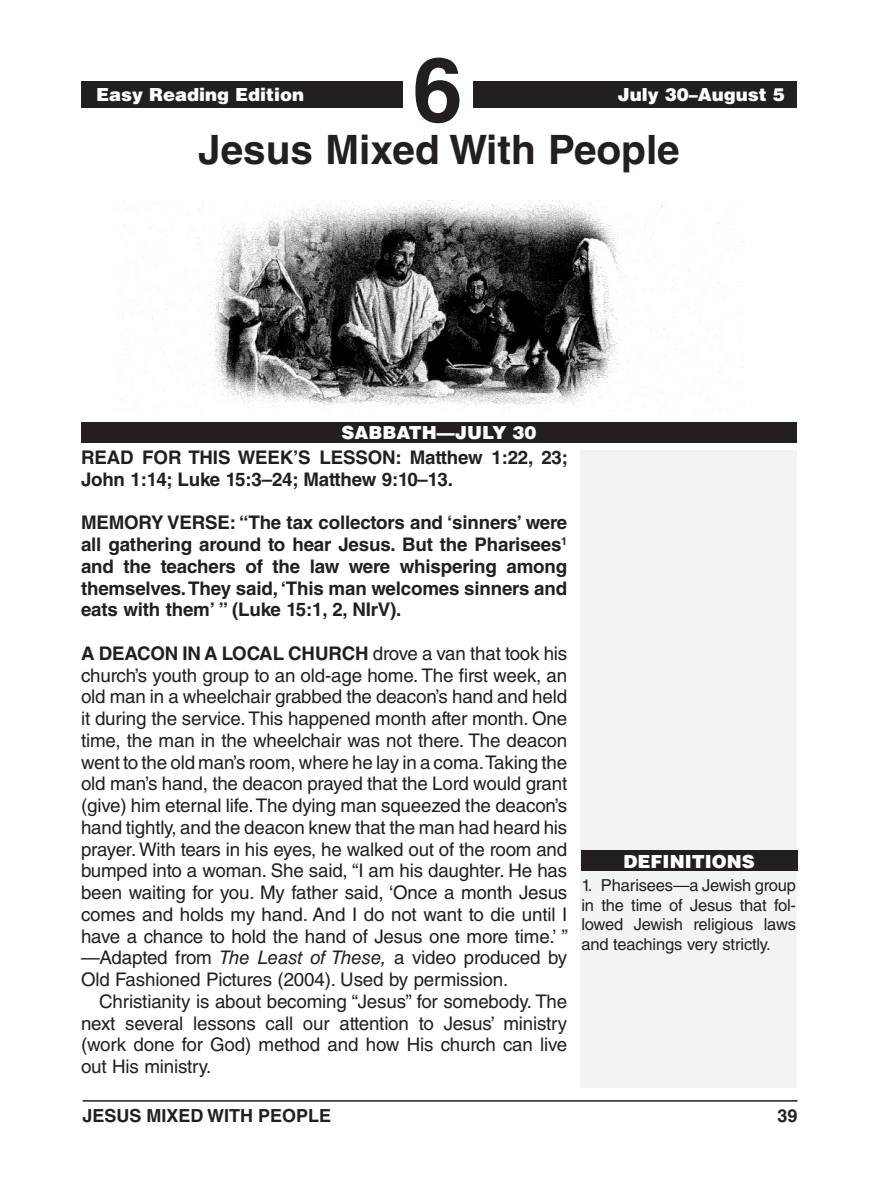
<style>
.page{position:relative;width:878px;height:1202px;background:#fff}
.page>*{position:absolute;margin:0;border:0;box-sizing:border-box;transform-origin:0 0}
.t1{font:700 90px "Helvetica LT Std";color:#231f20}
.Lesson_Title{font:700 40.5px "Helvetica LT Std";color:#231f20}
.Body_Text_NoIndent_S{font:18.75px/21.8px "Helvetica LT Std";letter-spacing:-.01em;color:#231f20;text-align:justify}
.Body_Text_NoIndent_B{font:700 18.75px/21.8px "Helvetica LT Std";letter-spacing:-.01em;color:#231f20}
.Body_Text{font:18.75px/21.8px "Helvetica LT Std";letter-spacing:-.01em;color:#231f20;text-align:justify}
.Running_Head_-_Right{font:900 18px "Helvetica LT Std";color:#fff}
.t2{font:700 18px "Helvetica LT Std";color:#231f20}
.Sabbath_Heading{font:900 18px "Helvetica LT Std";color:#fff}
.Definitions_Heading{font:900 18px "Helvetica LT Std";color:#fff}
.Definitions_Text{font:16.5px/19.5px "Helvetica LT Std";letter-spacing:-.01em;color:#231f20;text-align:justify}
.s1{font-weight:700}
.s2{font-style:italic}
</style>
<div class="page">
<hr style="left:82px;top:1100px;width:715px;height:1px;background:#231f20">
<div style="left:580px;top:450px;width:216px;height:637px;background:#f2f3f4"></div>
<div style="left:81px;top:81px;width:322px;height:27px;background:#231f20"></div>
<div style="left:472px;top:81px;width:324px;height:27px;background:#231f20"></div>
<div style="left:81px;top:422px;width:715px;height:20px;background:#231f20"></div>
<img style="left:121px;top:200px;width:604px;height:210px">
<div style="left:580px;top:850px;width:217px;height:20px;background:#231f20"></div>
<p class="Running_Head_-_Right" style="left:96px;top:82px;width:210px">Easy Reading Edition</p>
<h1 class="t1" style="left:412px;top:35px;width:52px">6</h1>
<p class="Running_Head_-_Right" style="left:617px;top:82px;width:169px">July 30–August 5</p>
<p class="Lesson_Title" style="left:198px;top:125px;width:483px">Jesus Mixed With People</p>
<p class="Sabbath_Heading" style="left:341px;top:421px;width:196px">SABBATH—JULY 30</p>
<p class="Body_Text_NoIndent_B" style="left:81px;top:446px;width:488px">READ FOR THIS WEEK’S LESSON: Matthew 1:22, 23;<br>John 1:14; Luke 15:3–24; Matthew 9:10–13.</p>
<p class="Body_Text_NoIndent_B" style="left:81px;top:511px;width:488px;text-align:justify">MEMORY VERSE: “The tax collectors and ‘sinners’ were all gathering around to hear Jesus. But the Pharisees<sup>1 </sup>and the teachers of the law were whispering among themselves. They said, ‘This man welcomes sinners and eats with them’ ” (Luke 15:1, 2, NIrV).</p>
<p class="Body_Text_NoIndent_S" style="left:81px;top:642px;width:488px"><span class="s1">A DEACON IN A LOCAL CHURCH</span> drove a van that took his church’s youth group to an old-age home. The first week, an old man in a wheelchair grabbed the deacon’s hand and held it during the service. This happened month after month. One time, the man in the wheelchair was not there. The deacon went to the old man’s room, where he lay in a coma. Taking the old man’s hand, the deacon prayed that the Lord would grant (give) him eternal life. The dying man squeezed the deacon’s hand tightly, and the deacon knew that the man had heard his prayer. With tears in his eyes, he walked out of the room and bumped into a woman. She said, “I am his daughter. He has been waiting for you. My father said, ‘Once a month Jesus comes and holds my hand. And I do not want to die until I have a chance to hold the hand of Jesus one more time.’ ” —Adapted from <span class="s2">The Least of These,</span> a video produced by Old Fashioned Pictures (2004). Used by permission.</p>
<p class="Body_Text" style="left:81px;top:990px;width:488px;text-indent:18px">Christianity is about becoming “Jesus” for somebody. The next several lessons call our attention to Jesus’ ministry (work done for God) method and how His church can live out His ministry.</p>
<p class="Definitions_Heading" style="left:623px;top:849px;width:132px">DEFINITIONS</p>
<p class="Definitions_Text" style="left:581px;top:875px;width:216px">1. Pharisees—a Jewish group in the time of Jesus that fol&shy;lowed Jewish religious laws and teachings very strictly.</p>
<p class="t2" style="left:82px;top:1104px;width:250px">JESUS MIXED WITH PEOPLE</p>
<p class="t2" style="left:777px;top:1104px;width:22px">39</p>
</div>
